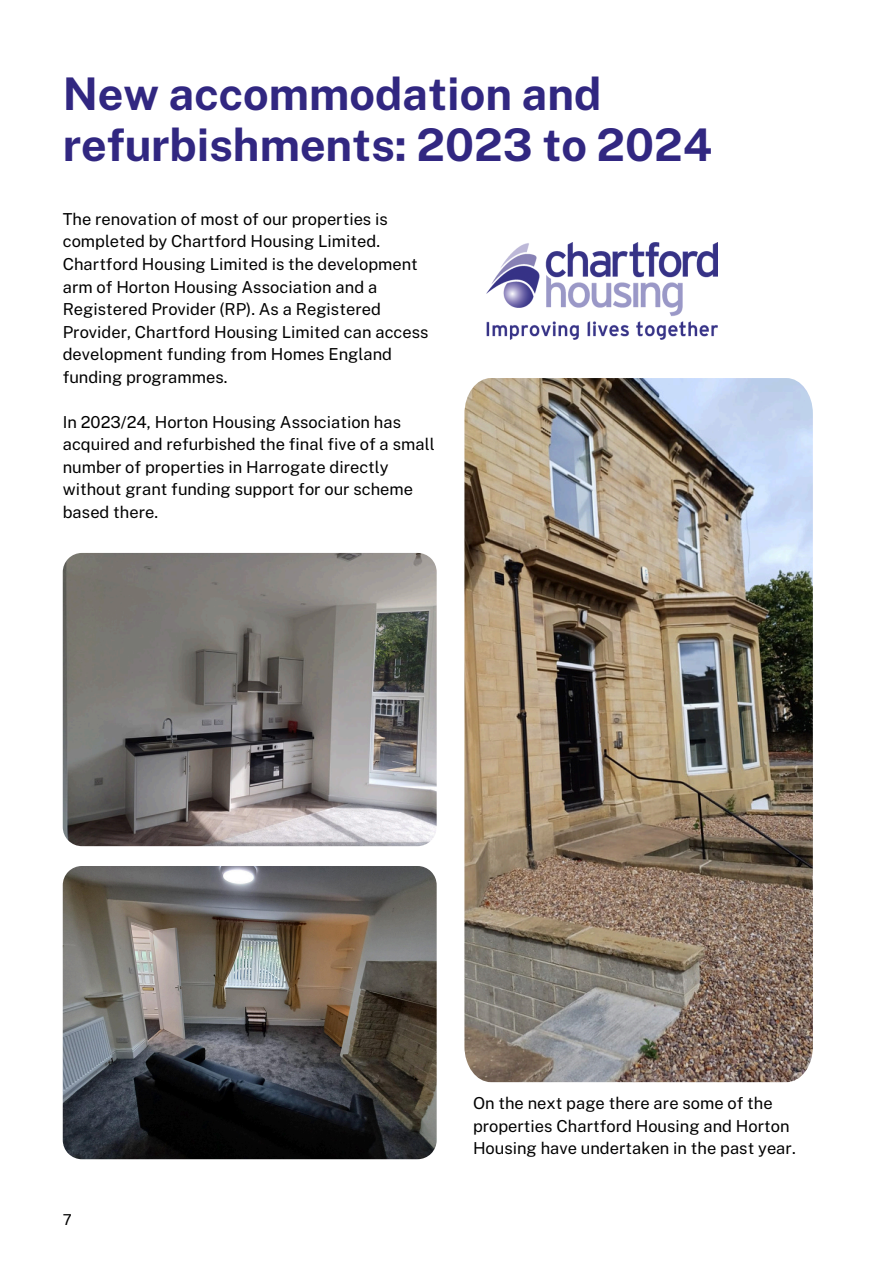
<style>
.page{position:relative;width:894px;height:1264px;background:#fff}
.page>*{position:absolute;margin:0;border:0;box-sizing:border-box;transform-origin:0 0}
.t1{font:700 45px/51.8px "Public Sans";color:#312781}
.t2{font:16.5px/22.5px "Public Sans";color:#000}
.t3{font:15px "Public Sans";color:#000}
</style>
<div class="page">
<img style="left:464px;top:378px;width:348px;height:704px">
<img style="left:63px;top:866px;width:373px;height:293px">
<img style="left:63px;top:553px;width:373px;height:293px">
<img style="left:486px;top:242px;width:231px;height:98px">
<p class="t1" style="left:63px;top:67px;width:651px">New accommodation and refurbishments: 2023 to 2024</p>
<p class="t2" style="left:63px;top:208px;width:367px">The renovation of most of our properties is completed by Chartford Housing Limited.<br>Chartford Housing Limited is the development arm of Horton Housing Association and a Registered Provider (RP). As a Registered Provider, Chartford Housing Limited can access development funding from Homes England funding programmes.</p>
<p class="t2" style="left:63px;top:410px;width:373px">In 2023/24, Horton Housing Association has acquired and refurbished the final five of a small number of properties in Harrogate directly without grant funding support for our scheme based there.</p>
<p class="t3" style="left:63px;top:1210px;width:10px">7</p>
<p class="t2" style="left:473px;top:1091px;width:324px">On the next page there are some of the properties Chartford Housing and Horton<br>Housing have undertaken in the past year.</p>
</div>
